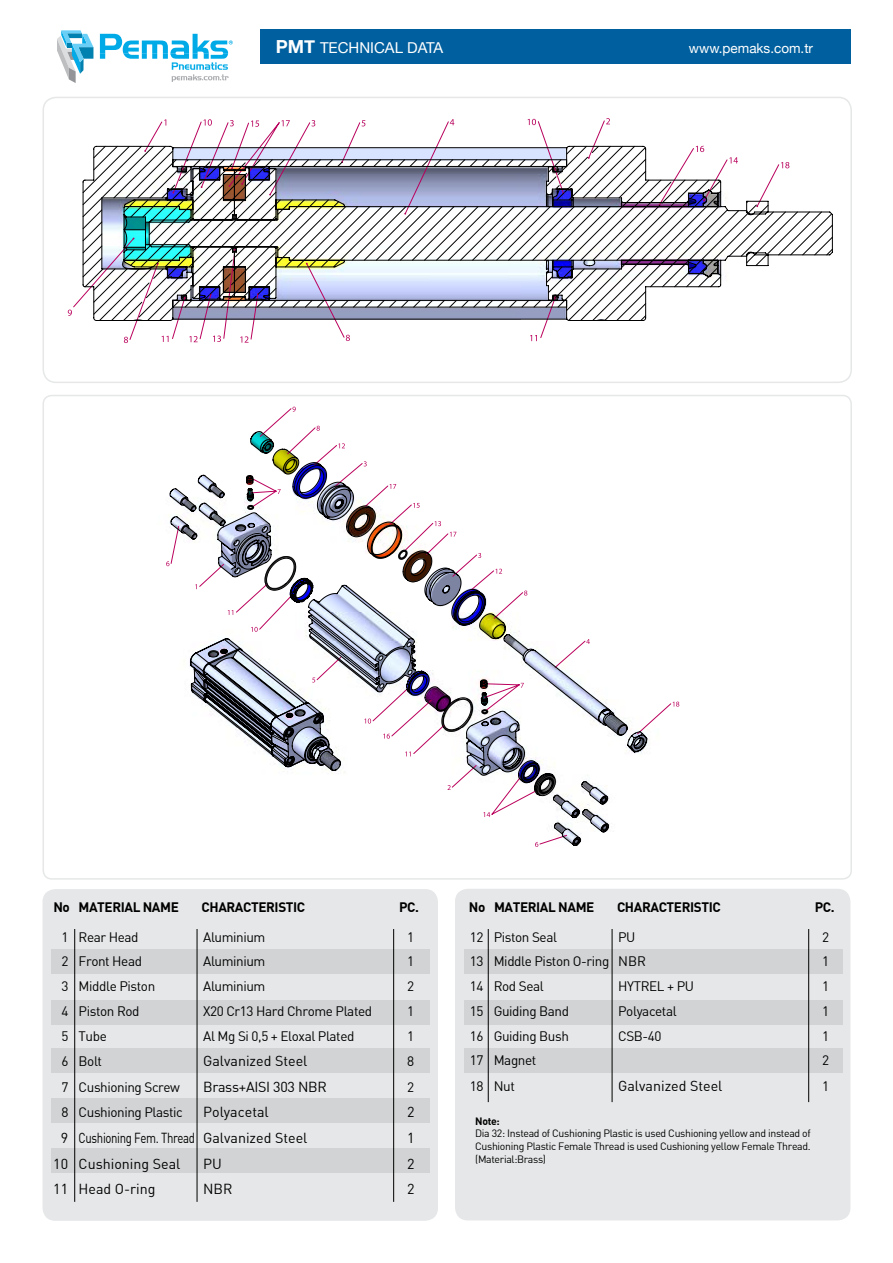
<style>
.page{position:relative;width:893px;height:1263px;background:#fff}
.page>*{position:absolute;margin:0;border:0;box-sizing:border-box;transform-origin:0 0}
.t1{font:15px "Helvetica Neue";color:#fff}
.t2{font:14.25px "DINTR";color:#000}
.t3{font:14.25px "DINTR";letter-spacing:-.03em;color:#000}
.t4{font:14.25px "DINTR";letter-spacing:-.02em;color:#000}
.t5{font:13.5px "DINTR";letter-spacing:-.03em;color:#000}
.t6{font:13.5px "DINTR Bold";letter-spacing:-.03em;color:#000}
.t7{font:13.5px "Helvetica Neue";color:#fff}
.t8{font:10.5px/12.6px "DINTR";letter-spacing:-.03em;color:#000;text-align:justify}
.t9{font:10.5px "DINTR Bold";color:#000}
.s1{font-weight:700;font-size:18px}
</style>
<div class="page">
<div style="left:260px;top:30px;width:590px;height:34px;background:#005f9e"></div>
<svg style="left:57px;top:30px;width:36px;height:53px"></svg>
<svg style="left:100px;top:34px;width:133px;height:48px"></svg>
<div style="left:455px;top:889px;width:395px;height:331px;background:#e6e7e8;border-radius:13px"></div>
<div style="left:43px;top:889px;width:395px;height:332px;background:#e6e7e8;border-radius:13px"></div>
<div style="left:51px;top:949px;width:379px;height:25px;background:#d1d3d4"></div>
<div style="left:464px;top:949px;width:379px;height:25px;background:#d1d3d4"></div>
<div style="left:51px;top:1000px;width:379px;height:25px;background:#d1d3d4"></div>
<div style="left:464px;top:1000px;width:379px;height:25px;background:#d1d3d4"></div>
<div style="left:51px;top:1048px;width:379px;height:25px;background:#d1d3d4"></div>
<div style="left:464px;top:1048px;width:379px;height:25px;background:#d1d3d4"></div>
<div style="left:51px;top:1098px;width:379px;height:25px;background:#d1d3d4"></div>
<div style="left:51px;top:1148px;width:379px;height:25px;background:#d1d3d4"></div>
<hr style="left:488px;top:929px;width:1px;height:173px;background:#000">
<hr style="left:612px;top:929px;width:1px;height:173px;background:#000">
<hr style="left:808px;top:929px;width:1px;height:173px;background:#000">
<hr style="left:74px;top:929px;width:1px;height:273px;background:#000">
<hr style="left:197px;top:929px;width:1px;height:273px;background:#000">
<hr style="left:393px;top:929px;width:1px;height:273px;background:#000">
<svg style="left:68px;top:310px;width:4px;height:6px"></svg>
<svg style="left:190px;top:340px;width:8px;height:2px"></svg>
<svg style="left:241px;top:340px;width:7px;height:3px"></svg>
<svg style="left:145px;top:120px;width:559px;height:26px"></svg>
<svg style="left:73px;top:296px;width:475px;height:44px"></svg>
<svg style="left:82px;top:146px;width:751px;height:175px"></svg>
<div style="left:43px;top:97px;width:809px;height:286px;border:2px solid #e6e7e8;border-radius:13px"></div>
<svg style="left:166px;top:561px;width:3px;height:5px"></svg>
<svg style="left:673px;top:702px;width:6px;height:5px"></svg>
<svg style="left:170px;top:431px;width:478px;height:415px"></svg>
<div style="left:377px;top:400px;width:356px;height:57px;background:#fff"></div>
<p class="t1" style="left:276px;top:37px;width:169px"><span class="s1">PMT</span> TECHNICAL DATA</p>
<p class="t7" style="left:689px;top:39px;width:126px">www.pemaks.com.tr</p>
<p class="t6" style="left:53px;top:899px;width:127px">No MATERIAL NAME</p>
<p class="t6" style="left:202px;top:899px;width:105px">CHARACTERISTIC</p>
<p class="t6" style="left:399px;top:899px;width:21px">PC.</p>
<p class="t6" style="left:469px;top:899px;width:127px">No MATERIAL NAME</p>
<p class="t6" style="left:617px;top:899px;width:105px">CHARACTERISTIC</p>
<p class="t6" style="left:815px;top:899px;width:21px">PC.</p>
<p class="t5" style="left:470px;top:928px;width:89px">12 Piston Seal</p>
<p class="t5" style="left:618px;top:928px;width:19px">PU</p>
<p class="t5" style="left:822px;top:928px;width:9px">2</p>
<p class="t5" style="left:470px;top:953px;width:178px">13 Middle Piston O-ring NBR</p>
<p class="t5" style="left:822px;top:953px;width:9px">1</p>
<p class="t5" style="left:470px;top:978px;width:75px">14 Rod Seal</p>
<p class="t5" style="left:618px;top:978px;width:77px">HYTREL + PU</p>
<p class="t5" style="left:822px;top:978px;width:9px">1</p>
<p class="t5" style="left:470px;top:1002px;width:101px">15 Guiding Band</p>
<p class="t5" style="left:618px;top:1002px;width:60px">Polyacetal</p>
<p class="t5" style="left:822px;top:1002px;width:9px">1</p>
<p class="t5" style="left:470px;top:1027px;width:101px">16 Guiding Bush</p>
<p class="t5" style="left:618px;top:1027px;width:45px">CSB-40</p>
<p class="t5" style="left:822px;top:1027px;width:9px">1</p>
<p class="t5" style="left:470px;top:1052px;width:68px">17 Magnet</p>
<p class="t5" style="left:822px;top:1052px;width:9px">2</p>
<p class="t5" style="left:470px;top:1077px;width:46px">18 Nut</p>
<p class="t2" style="left:618px;top:1077px;width:106px">Galvanized Steel</p>
<p class="t5" style="left:822px;top:1077px;width:9px">1</p>
<p class="t5" style="left:62px;top:928px;width:79px">1 Rear Head</p>
<p class="t5" style="left:203px;top:928px;width:64px">Aluminium</p>
<p class="t5" style="left:407px;top:928px;width:9px">1</p>
<p class="t5" style="left:62px;top:953px;width:82px">2 Front Head</p>
<p class="t5" style="left:203px;top:953px;width:64px">Aluminium</p>
<p class="t5" style="left:407px;top:953px;width:9px">1</p>
<p class="t5" style="left:62px;top:978px;width:95px">3 Middle Piston</p>
<p class="t5" style="left:203px;top:978px;width:64px">Aluminium</p>
<p class="t5" style="left:407px;top:978px;width:9px">2</p>
<p class="t5" style="left:62px;top:1002px;width:80px">4 Piston Rod</p>
<p class="t5" style="left:203px;top:1002px;width:171px">X20 Cr13 Hard Chrome Plated</p>
<p class="t5" style="left:407px;top:1002px;width:9px">1</p>
<p class="t5" style="left:62px;top:1027px;width:47px">5 Tube</p>
<p class="t5" style="left:203px;top:1027px;width:153px">Al Mg Si 0,5 + Eloxal Plated</p>
<p class="t5" style="left:407px;top:1027px;width:9px">1</p>
<p class="t5" style="left:62px;top:1053px;width:42px">6 Bolt</p>
<p class="t2" style="left:203px;top:1052px;width:106px">Galvanized Steel</p>
<p class="t5" style="left:407px;top:1053px;width:9px">8</p>
<p class="t5" style="left:62px;top:1078px;width:120px">7 Cushioning Screw</p>
<p class="t4" style="left:203px;top:1078px;width:125px">Brass+AISI 303 NBR</p>
<p class="t5" style="left:407px;top:1078px;width:9px">2</p>
<p class="t5" style="left:62px;top:1104px;width:123px">8 Cushioning Plastic</p>
<p class="t2" style="left:203px;top:1103px;width:67px">Polyacetal</p>
<p class="t2" style="left:407px;top:1103px;width:9px">2</p>
<p class="t3" style="left:61px;top:1129px;width:248px">9 Cushioning Fem. Thread Galvanized Steel</p>
<p class="t2" style="left:407px;top:1129px;width:9px">1</p>
<p class="t2" style="left:53px;top:1154px;width:129px">10 Cushioning Seal</p>
<p class="t2" style="left:203px;top:1154px;width:20px">PU</p>
<p class="t2" style="left:407px;top:1154px;width:9px">2</p>
<p class="t2" style="left:53px;top:1180px;width:104px">11 Head O-ring</p>
<p class="t2" style="left:203px;top:1180px;width:31px">NBR</p>
<p class="t2" style="left:407px;top:1180px;width:9px">2</p>
<p class="t9" style="left:475px;top:1114px;width:26px">Note:</p>
<p class="t8" style="left:475px;top:1127px;width:337px">Dia 32: Instead of Cushioning Plastic is used Cushioning yellow and instead of Cushioning Plastic Female Thread is used Cushioning yellow Female Thread. (Material:Brass)</p>
</div>
